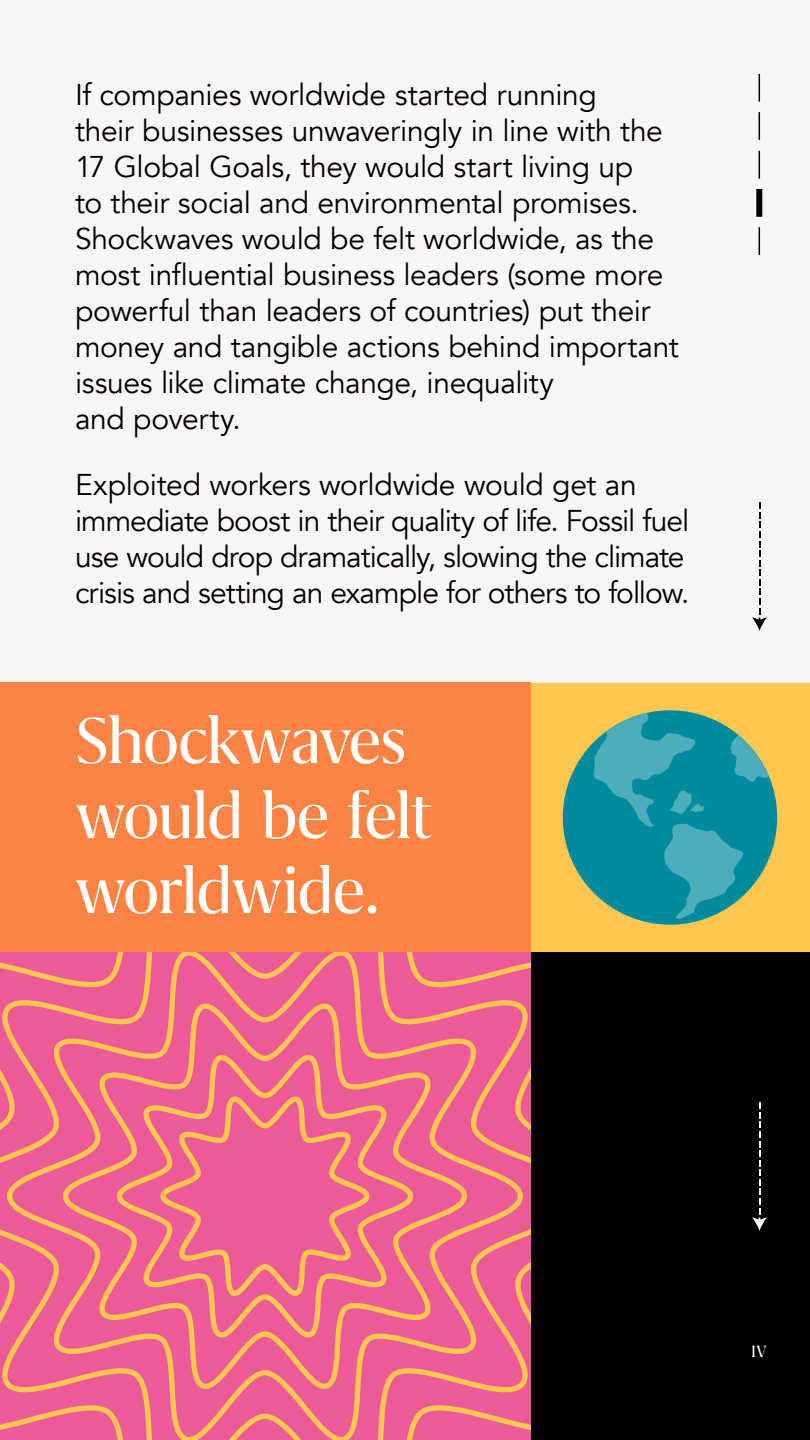
<style>
.page{position:relative;width:810px;height:1440px;background:#fff}
.page>*{position:absolute;margin:0;border:0;box-sizing:border-box;transform-origin:0 0}
.t1{font:75px/75px "Grifo M";letter-spacing:-.025em;color:#fff}
.t2{font:30px/36px "Avenir";letter-spacing:-.015em;color:#000}
.t3{font:18.75px "Grifo M";color:#fff}
</style>
<div class="page">
<div style="left:530px;top:952px;width:280px;height:488px;background:#000"></div>
<div style="left:530px;top:682px;width:280px;height:270px;background:#ffc74f"></div>
<div style="left:0;top:0;width:810px;height:682px;background:#faf5f5"></div>
<svg style="left:0;top:952px;width:530px;height:488px;background:#ef6d8a"></svg>
<svg style="left:752px;top:502px;width:15px;height:129px"></svg>
<svg style="left:752px;top:1102px;width:15px;height:129px"></svg>
<div style="left:0;top:682px;width:530px;height:270px;background:#fc8343"></div>
<div style="left:563px;top:710px;width:214px;height:215px;background:#008a9d;border-radius:50%"></div>
<svg style="left:594px;top:713px;width:175px;height:206px"></svg>
<svg style="left:759px;top:74px;width:1px;height:28px"></svg>
<svg style="left:759px;top:151px;width:1px;height:28px"></svg>
<svg style="left:759px;top:112px;width:1px;height:28px"></svg>
<div style="left:756px;top:189px;width:6px;height:28px;background:#000"></div>
<svg style="left:759px;top:227px;width:1px;height:28px"></svg>
<p class="t2" style="left:75px;top:77px;width:605px">If companies worldwide started running<br>their businesses unwaveringly in line with the 17 Global Goals, they would start living up<br>to their social and environmental promises.<br>Shockwaves would be felt worldwide, as the most influential business leaders (some more powerful than leaders of countries) put their money and tangible actions behind important issues like climate change, inequality<br>and poverty.</p>
<p class="t2" style="left:75px;top:467px;width:616px">Exploited workers worldwide would get an immediate boost in their quality of life. Fossil fuel use would drop dramatically, slowing the climate crisis and setting an example for others to follow.</p>
<h1 class="t1" style="left:75px;top:702px;width:358px">Shockwaves would be felt worldwide.</h1>
<p class="t3" style="left:751px;top:1342px;width:17px">IV</p>
</div>
